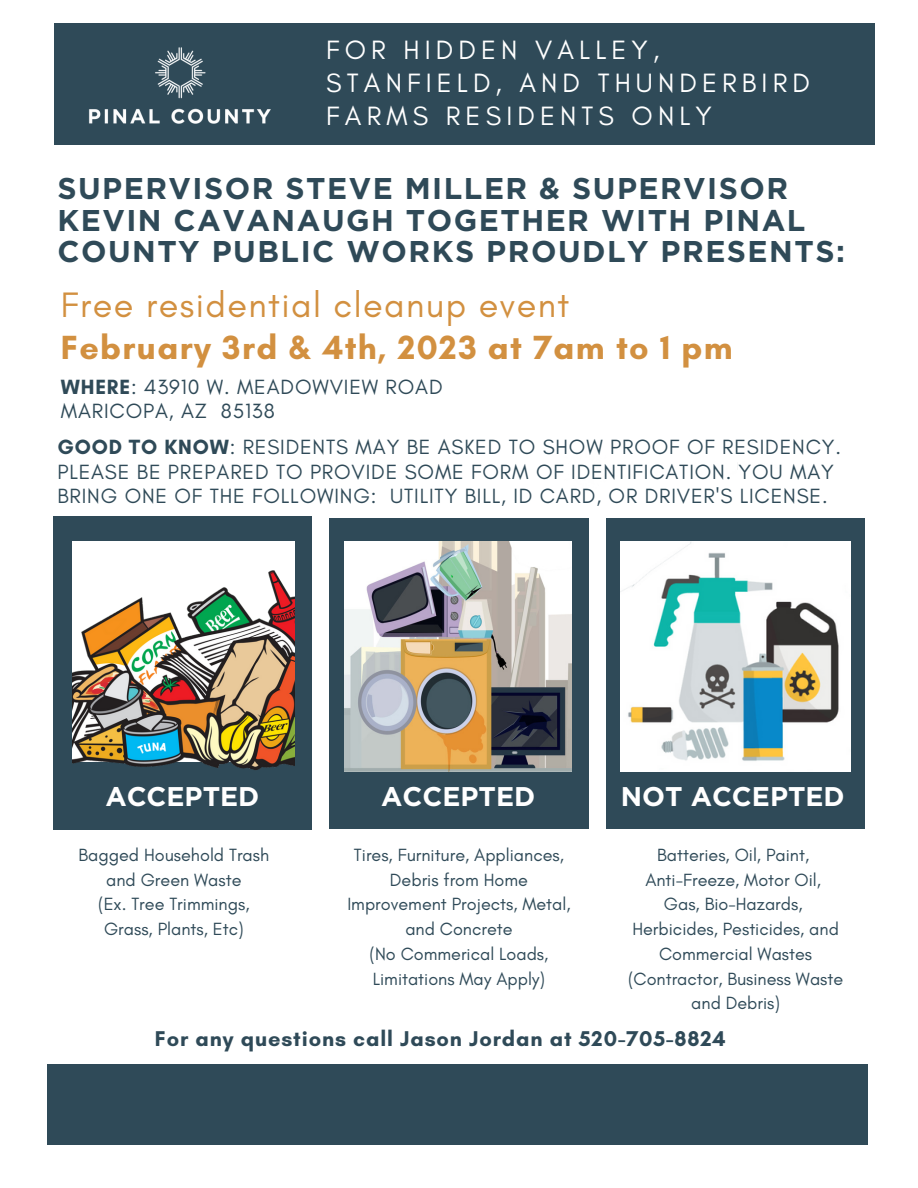
<style>
.page{position:relative;width:918px;height:1188px;background:#fff}
.page>*{position:absolute;margin:0;border:0;box-sizing:border-box;transform-origin:0 0}
.t1{font:36px "Glacial Indifference";letter-spacing:.04em;color:#d29040}
.t2{font:700 34.2px "Glacial Indifference";letter-spacing:.04em;color:#d29040}
.t3{font:700 30px/31.5px "Gotham";letter-spacing:.05em;color:#2f4a58}
.t4{font:27px/32.7px "Glacial Indifference";letter-spacing:.19em;color:#fff}
.t5{font:700 27px "Gotham";color:#fff}
.t6{font:700 21.75px "Glacial Indifference";letter-spacing:.04em;color:#2f4a58}
.t7{font:21px/24.8px "Glacial Indifference";letter-spacing:.04em;color:#2f4a58}
.t8{font:18px/24.8px "Glacial Indifference";color:#2f4a58;text-align:center}
.s1{font-weight:700}
</style>
<div class="page">
<div style="left:47px;top:1065px;width:821px;height:80px;background:#2f4a58"></div>
<div style="left:53px;top:516px;width:259px;height:313px;background:#2f4a58"></div>
<div style="left:330px;top:518px;width:258px;height:310px;background:#2f4a58"></div>
<div style="left:606px;top:518px;width:259px;height:310px;background:#2f4a58"></div>
<img style="left:621px;top:542px;width:229px;height:229px">
<img style="left:345px;top:542px;width:227px;height:229px">
<div style="left:72px;top:542px;width:222px;height:220px;background:#fff"></div>
<img style="left:72px;top:550px;width:223px;height:220px">
<div style="left:54px;top:23px;width:821px;height:122px;background:#2f4a58"></div>
<img style="left:89px;top:47px;width:182px;height:77px">
<h3 class="t4" style="left:326px;top:34px;width:485px">FOR HIDDEN VALLEY,<br>STANFIELD, AND THUNDERBIRD<br>FARMS RESIDENTS ONLY</h3>
<h3 class="t3" style="left:57px;top:174px;width:789px">SUPERVISOR STEVE MILLER &amp; SUPERVISOR<br>KEVIN CAVANAUGH TOGETHER WITH PINAL<br>COUNTY PUBLIC WORKS PROUDLY PRESENTS:</h3>
<h1 class="t1" style="left:61px;top:282px;width:510px">Free residential cleanup event</h1>
<h2 class="t2" style="left:61px;top:327px;width:673px">February 3rd &amp; 4th, 2023 at 7am to 1 pm</h2>
<p class="t7" style="left:61px;top:374px;width:383px"><span class="s1">WHERE</span>: 43910 W. MEADOWVIEW ROAD<br>MARICOPA, AZ 85138</p>
<p class="t7" style="left:57px;top:434px;width:785px"><span class="s1">GOOD TO KNOW</span>: RESIDENTS MAY BE ASKED TO SHOW PROOF OF RESIDENCY.<br>PLEASE BE PREPARED TO PROVIDE SOME FORM OF IDENTIFICATION. YOU MAY<br>BRING ONE OF THE FOLLOWING: UTILITY BILL, ID CARD, OR DRIVER'S LICENSE.</p>
<h3 class="t5" style="left:105px;top:784px;width:156px">ACCEPTED</h3>
<h3 class="t5" style="left:381px;top:784px;width:156px">ACCEPTED</h3>
<h3 class="t5" style="left:621px;top:784px;width:225px">NOT ACCEPTED</h3>
<p class="t8" style="left:78px;top:842px;width:192px">Bagged Household Trash and Green Waste<br>(Ex. Tree Trimmings,<br>Grass, Plants, Etc)</p>
<p class="t8" style="left:347px;top:842px;width:225px">Tires, Furniture, Appliances,<br>Debris from Home<br>Improvement Projects, Metal, and Concrete<br>(No Commerical Loads,<br>Limitations May Apply)</p>
<p class="t8" style="left:628px;top:842px;width:217px">Batteries, Oil, Paint,<br>Anti-Freeze, Motor Oil,<br>Gas, Bio-Hazards,<br>Herbicides, Pesticides, and<br>Commercial Wastes (Contractor, Business Waste and Debris)</p>
<p class="t6" style="left:155px;top:1026px;width:572px">For any questions call Jason Jordan at 520-705-8824</p>
</div>
